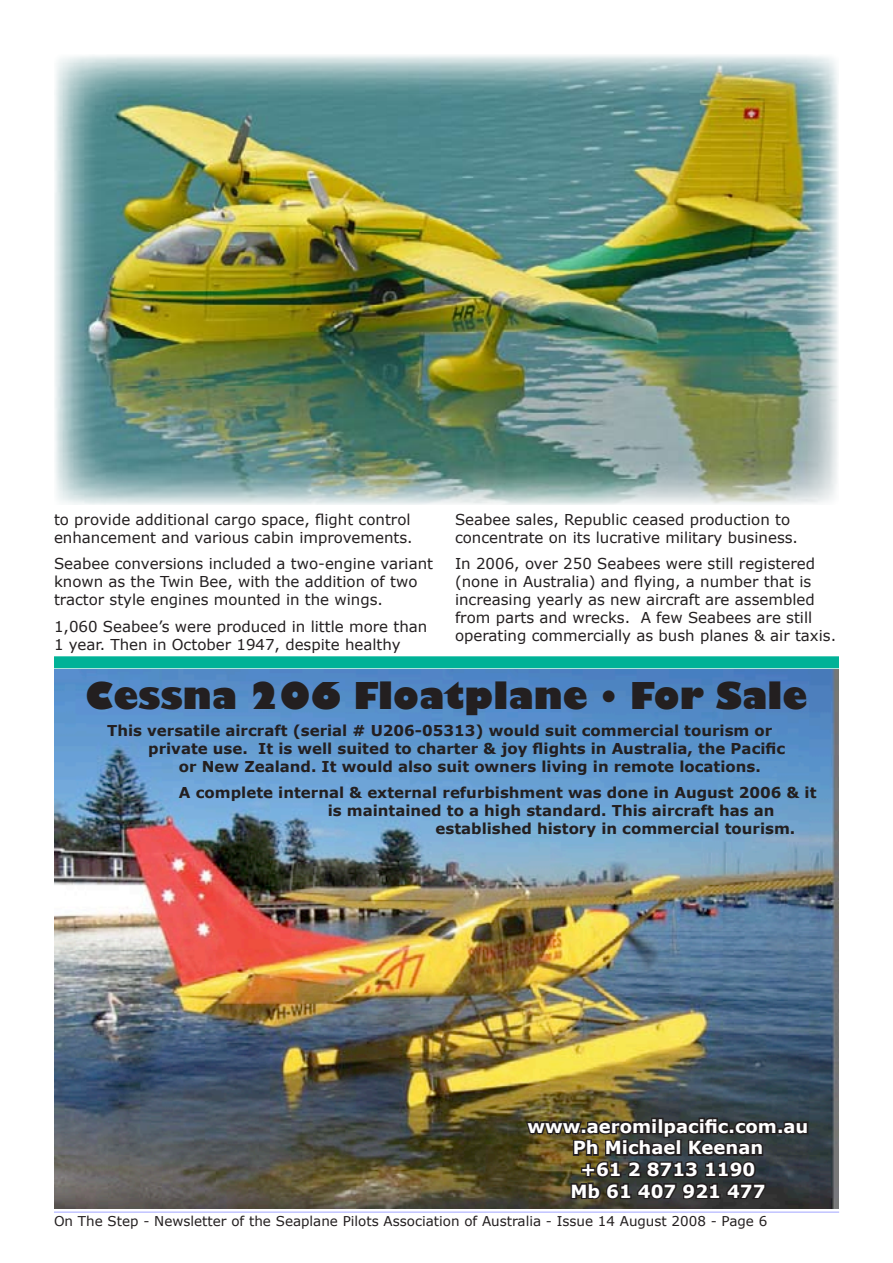
<style>
.page{position:relative;width:893px;height:1263px;background:#fff}
.page>*{position:absolute;margin:0;border:0;box-sizing:border-box;transform-origin:0 0}
.Heading_Style_A{font:800 36px "Gill Sans";color:#231f20}
.Body_Text{font:700 18px/21.6px "Verdana";color:#fff;text-align:center}
.Body_Text-2{font:15px/18px "Verdana";color:#231f20}
.Body_Text-3{font:700 15px "Verdana";color:#231f20}
.t1{font:13.5px "Verdana";color:#231f20}
</style>
<div class="page">
<hr style="left:54px;top:1211px;width:785px;height:2px;background:#c1c4ff">
<img style="left:54px;top:670px;width:785px;height:539px">
<img style="left:54px;top:55px;width:785px;height:449px">
<div style="left:54px;top:656px;width:785px;height:12px;background:#00b297"></div>
<svg style="left:524px;top:1116px;width:286px;height:86px;background:#38362e"></svg>
<p class="Body_Text-2" style="left:54px;top:510px;width:360px">to provide additional cargo space, flight control enhancement and various cabin improvements.</p>
<p class="Body_Text-2" style="left:54px;top:554px;width:381px">Seabee conversions included a two-engine variant known as the Twin Bee, with the addition of two tractor style engines mounted in the wings.</p>
<p class="Body_Text-2" style="left:54px;top:617px;width:375px">1,060 Seabee’s were produced in little more than<br>1 year. Then in October 1947, despite healthy</p>
<p class="Body_Text-2" style="left:455px;top:510px;width:345px">Seabee sales, Republic ceased production to concentrate on its lucrative military business.</p>
<p class="Body_Text-2" style="left:455px;top:554px;width:383px">In 2006, over 250 Seabees were still registered (none in Australia) and flying, a number that is increasing yearly as new aircraft are assembled from parts and wrecks. A few Seabees are still operating commercially as bush planes &amp; air taxis.</p>
<p class="Heading_Style_A" style="left:85px;top:673px;width:724px">Cessna 206 Floatplane • For Sale</p>
<p class="Body_Text-3" style="left:107px;top:721px;width:667px">This versatile aircraft (serial # U206-05313) would suit commercial tourism or</p>
<p class="Body_Text-3" style="left:148px;top:739px;width:639px">private use. It is well suited to charter &amp; joy flights in Australia, the Pacific</p>
<p class="Body_Text-3" style="left:179px;top:757px;width:583px">or New Zealand. It would also suit owners living in remote locations.</p>
<p class="Body_Text-3" style="left:179px;top:783px;width:639px">A complete internal &amp; external refurbishment was done in August 2006 &amp; it</p>
<p class="Body_Text-3" style="left:328px;top:801px;width:448px">is maintained to a high standard. This aircraft has an</p>
<p class="Body_Text-3" style="left:435px;top:819px;width:361px">established history in commercial tourism.</p>
<p class="Body_Text" style="left:527px;top:1115px;width:282px">www.aeromilpacific.com.au<br>Ph Michael Keenan<br>+61 2 8713 1190<br>Mb 61 407 921 477</p>
<p class="t1" style="left:54px;top:1212px;width:715px">On The Step - Newsletter of the Seaplane Pilots Association of Australia - Issue 14 August 2008 - Page 6</p>
</div>
